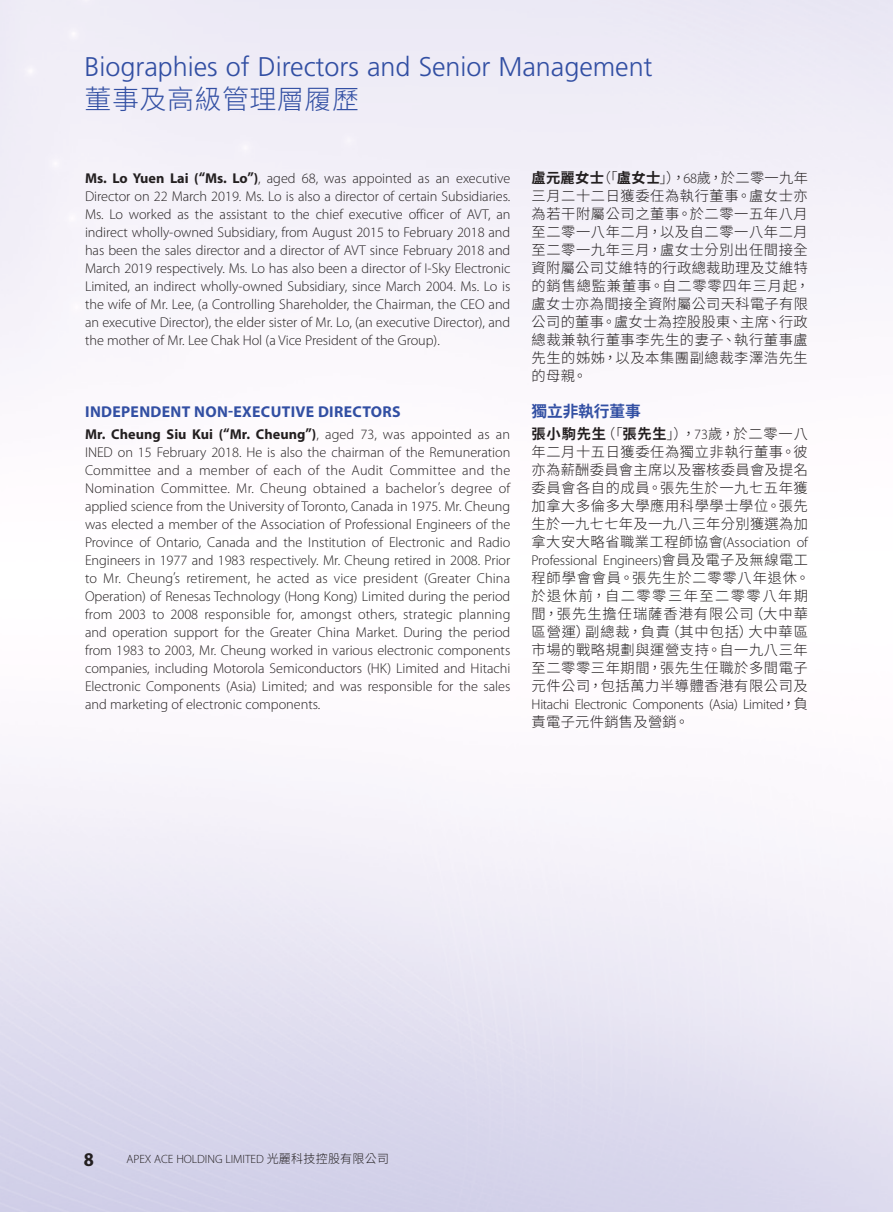
<style>
.page{position:relative;width:893px;height:1212px;background:#fff}
.page>*{position:absolute;margin:0;border:0;box-sizing:border-box;transform-origin:0 0}
.t1{font:300 27px "Frutiger LT Std";color:#324fa3}
.t2{font:300 27px "Source Han Sans TC";letter-spacing:.02em;color:#324fa3}
.t3{font:700 semi-condensed 19.5px "Myriad Pro";color:#231f20}
.Heading_1{font:700 15.75px "Myriad Pro";letter-spacing:.02em;color:#324fa3}
.C_Heading_1{font:700 15.75px "Source Han Sans TC";letter-spacing:-.01em;color:#324fa3}
.Body_Text{font:300 14.25px/18px "Myriad Pro";letter-spacing:-.005em;color:#231f20;text-align:justify}
.C_Body_Text{font:300 14.25px/18px "Source Han Sans TC";letter-spacing:.04em;color:#231f20}
.t4{font:300 12px "Myriad Pro";letter-spacing:-.005em;color:#231f20}
.s1{font-weight:700}
.s2{font-family:"Myriad Pro"}
.s3{font-family:"Source Han Sans TC"}
</style>
<div class="page">
<h1 class="t1" style="left:85px;top:51px;width:569px">Biographies of Directors and Senior Management</h1>
<h1 class="t2" style="left:85px;top:84px;width:276px">董事及高級管理層履歷</h1>
<p class="Body_Text" style="left:85px;top:169px;width:427px"><span class="s1">Ms. Lo Yuen Lai (“Ms. Lo”)</span>, aged 68, was appointed as an executive Director on 22 March 2019. Ms. Lo is also a director of certain Subsidiaries.<br>Ms. Lo worked as the assistant to the chief executive officer of AVT, an indirect wholly-owned Subsidiary, from August 2015 to February 2018 and has been the sales director and a director of AVT since February 2018 and March 2019 respectively. Ms. Lo has also been a director of I-Sky Electronic Limited, an indirect wholly-owned Subsidiary, since March 2004. Ms. Lo is the wife of Mr. Lee, (a Controlling Shareholder, the Chairman, the CEO and an executive Director), the elder sister of Mr. Lo, (an executive Director), and the mother of Mr. Lee Chak Hol (a Vice President of the Group).</p>
<p class="Heading_1" style="left:85px;top:401px;width:317px">INDEPENDENT NON-EXECUTIVE DIRECTORS</p>
<p class="Body_Text" style="left:85px;top:425px;width:427px"><span class="s1">Mr. Cheung Siu Kui (“Mr. Cheung”)</span>, aged 73, was appointed as an INED on 15 February 2018. He is also the chairman of the Remuneration Committee and a member of each of the Audit Committee and the Nomination Committee. Mr. Cheung obtained a bachelor’s degree of applied science from the University of Toronto, Canada in 1975. Mr. Cheung was elected a member of the Association of Professional Engineers of the Province of Ontario, Canada and the Institution of Electronic and Radio Engineers in 1977 and 1983 respectively. Mr. Cheung retired in 2008. Prior to Mr. Cheung’s retirement, he acted as vice president (Greater China Operation) of Renesas Technology (Hong Kong) Limited during the period from 2003 to 2008 responsible for, amongst others, strategic planning and operation support for the Greater China Market. During the period from 1983 to 2003, Mr. Cheung worked in various electronic components companies, including Motorola Semiconductors (HK) Limited and Hitachi Electronic Components (Asia) Limited; and was responsible for the sales and marketing of electronic components.</p>
<p class="C_Body_Text" style="left:531px;top:169px;width:280px"><span class="s1">盧元麗女士</span>（「<span class="s1">盧女士</span>」），<span class="s2">68</span>歲，於二零一九年三月二十二日獲委任為執行董事。盧女士亦為若干附屬公司之董事。於二零一五年八月至二零一八年二月，以及自二零一八年二月至二零一九年三月，盧女士分別出任間接全資附屬公司艾維特的行政總裁助理及艾維特的銷售總監兼董事。自二零零四年三月起，盧女士亦為間接全資附屬公司天科電子有限公司的董事。盧女士為控股股東、主席、行政總裁兼執行董事李先生的妻子、執行董事盧先生的姊姊，以及本集團副總裁李澤浩先生的母親。</p>
<p class="C_Heading_1" style="left:531px;top:402px;width:111px">獨立非執行董事</p>
<p class="C_Body_Text" style="left:531px;top:425px;width:280px"><span class="s1">張小駒先生</span>（「<span class="s1">張先生</span>」），<span class="s2">73</span>歲，於二零一八年二月十五日獲委任為獨立非執行董事。彼亦為薪酬委員會主席以及審核委員會及提名委員會各自的成員。張先生於一九七五年獲加拿大多倫多大學應用科學學士學位。張先生於一九七七年及一九八三年分別獲選為加拿大安大略省職業工程師協會<span class="s2">(Association of<br>Professional Engineers)</span>會員及電子及無線電工程師學會會員。張先生於二零零八年退休。於退休前，自二零零三年至二零零八年期間，張先生擔任瑞薩香港有限公司（大中華區營運）副總裁，負責（其中包括）大中華區市場的戰略規劃與運營支持。自一九八三年至二零零三年期間，張先生任職於多間電子元件公司，包括萬力半導體香港有限公司及<br><span class="s2">Hitachi Electronic Components (Asia) Limited</span>，負責電子元件銷售及營銷。</p>
<h2 class="t3" style="left:84px;top:1146px;width:12px">8</h2>
<p class="t4" style="left:126px;top:1152px;width:264px">APEX ACE HOLDING LIMITED <span class="s3">光麗科技控股有限公司</span></p>
</div>
